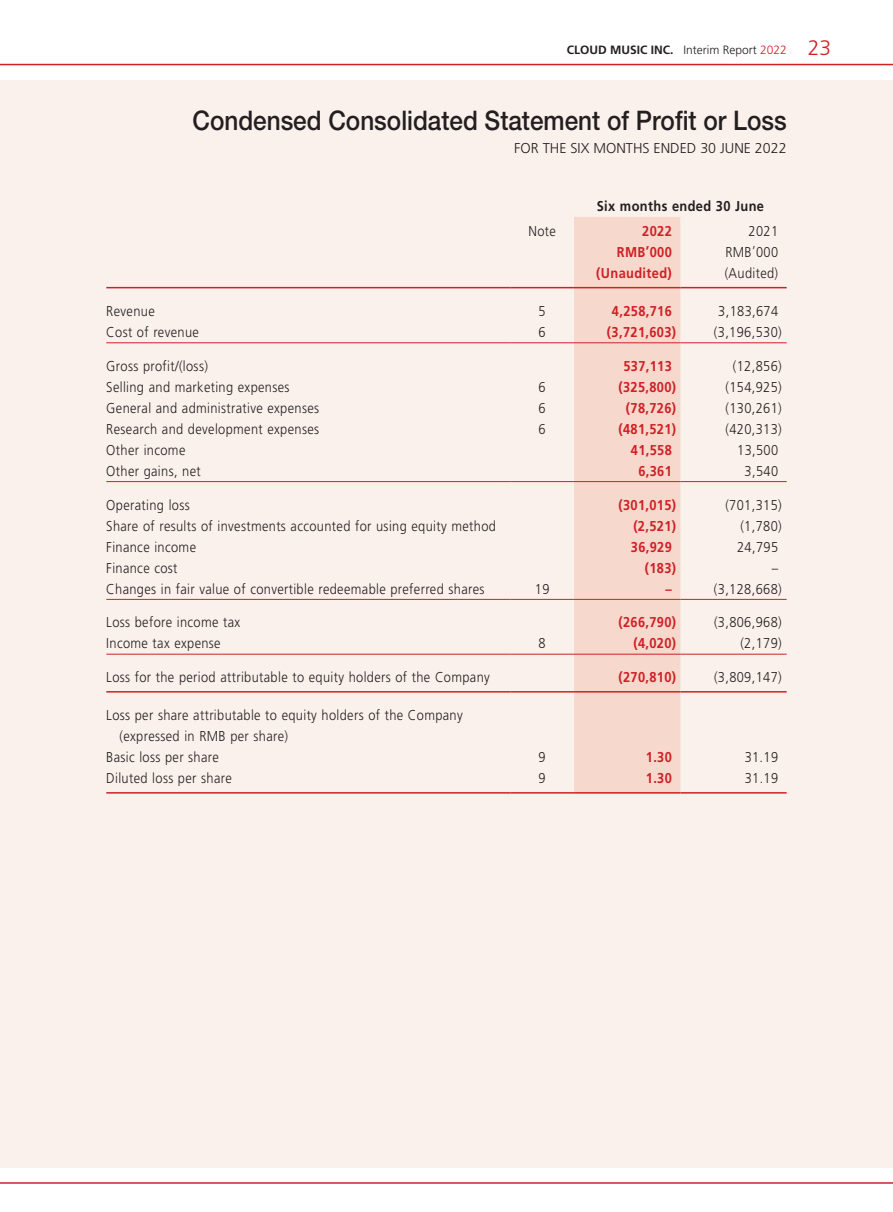
<style>
.page{position:relative;width:893px;height:1212px;background:#fff}
.page>*{position:absolute;margin:0;border:0;box-sizing:border-box;transform-origin:0 0}
.t1{font:500 27px "Helvetica Neue LT Std";color:#231f20;scale:.9 1}
.t2{font:300 21px "Frutiger LT Std";color:#cf2026}
.t3{font:300 14.25px "Frutiger LT Std";letter-spacing:.03em;color:#231f20;scale:.9 1}
.t4{font:700 14.25px "Frutiger LT Std";letter-spacing:.03em;color:#cf2026;scale:.9 1}
.t5{font:300 14.25px "Frutiger LT Std";color:#231f20}
.t6{font:700 14.25px "Frutiger LT Std";letter-spacing:.03em;color:#231f20;scale:.9 1}
.t7{font:700 12px "Frutiger LT Std";color:#231f20}
.s1{font-weight:300}
.s2{font-weight:300;color:#cf2026}
</style>
<div class="page">
<hr style="left:0;top:1182px;width:893px;height:2px;background:#cf2026">
<hr style="left:0;top:64px;width:893px;height:1px;background:#cf2026">
<div style="left:0;top:80px;width:893px;height:1087px;background:#faf1ec"></div>
<div style="left:574px;top:217px;width:106px;height:575px;background:#f6d9cc"></div>
<hr style="left:106px;top:287px;width:404px;height:1px;background:#cf2026">
<hr style="left:510px;top:287px;width:64px;height:1px;background:#cf2026">
<hr style="left:574px;top:287px;width:106px;height:1px;background:#cf2026">
<hr style="left:680px;top:287px;width:107px;height:1px;background:#cf2026">
<hr style="left:106px;top:342px;width:404px;height:1px;background:#cf2026">
<hr style="left:510px;top:342px;width:64px;height:1px;background:#cf2026">
<hr style="left:574px;top:342px;width:106px;height:1px;background:#cf2026">
<hr style="left:680px;top:342px;width:107px;height:1px;background:#cf2026">
<hr style="left:106px;top:481px;width:404px;height:1px;background:#cf2026">
<hr style="left:510px;top:481px;width:64px;height:1px;background:#cf2026">
<hr style="left:574px;top:481px;width:106px;height:1px;background:#cf2026">
<hr style="left:680px;top:481px;width:107px;height:1px;background:#cf2026">
<hr style="left:106px;top:599px;width:404px;height:1px;background:#cf2026">
<hr style="left:510px;top:599px;width:64px;height:1px;background:#cf2026">
<hr style="left:574px;top:599px;width:106px;height:1px;background:#cf2026">
<hr style="left:680px;top:599px;width:107px;height:1px;background:#cf2026">
<hr style="left:106px;top:654px;width:404px;height:1px;background:#cf2026">
<hr style="left:510px;top:654px;width:64px;height:1px;background:#cf2026">
<hr style="left:574px;top:654px;width:106px;height:1px;background:#cf2026">
<hr style="left:680px;top:654px;width:107px;height:1px;background:#cf2026">
<hr style="left:106px;top:691px;width:404px;height:1px;background:#cf2026">
<hr style="left:510px;top:691px;width:64px;height:1px;background:#cf2026">
<hr style="left:574px;top:691px;width:106px;height:1px;background:#cf2026">
<hr style="left:680px;top:691px;width:107px;height:1px;background:#cf2026">
<hr style="left:106px;top:792px;width:404px;height:1px;background:#cf2026">
<hr style="left:510px;top:792px;width:64px;height:1px;background:#cf2026">
<hr style="left:574px;top:792px;width:106px;height:1px;background:#cf2026">
<hr style="left:680px;top:792px;width:107px;height:1px;background:#cf2026">
<p class="t7" style="left:567px;top:42px;width:222px">CLOUD MUSIC INC. <span class="s1">Interim Report</span> <span class="s2">2022</span></p>
<h1 class="t1" style="left:192px;top:105px;width:662px">Condensed Consolidated Statement of Profit or Loss</h1>
<p class="t5" style="left:514px;top:140px;width:274px">FOR THE SIX MONTHS ENDED 30 JUNE 2022</p>
<p class="t6" style="left:597px;top:197px;width:187px">Six months ended 30 June</p>
<p class="t3" style="left:528px;top:223px;width:32px">Note</p>
<p class="t4" style="left:642px;top:223px;width:34px">2022</p>
<p class="t3" style="left:749px;top:223px;width:34px">2021</p>
<p class="t4" style="left:617px;top:244px;width:62px">RMB’000</p>
<p class="t3" style="left:725px;top:244px;width:60px">RMB’000</p>
<p class="t4" style="left:596px;top:265px;width:85px">(Unaudited)</p>
<p class="t3" style="left:725px;top:265px;width:61px">(Audited)</p>
<p class="t3" style="left:106px;top:303px;width:55px">Revenue</p>
<p class="t3" style="left:539px;top:303px;width:9px">5</p>
<p class="t4" style="left:612px;top:303px;width:68px">4,258,716</p>
<p class="t3" style="left:718px;top:303px;width:68px">3,183,674</p>
<p class="t3" style="left:106px;top:324px;width:104px">Cost of revenue</p>
<p class="t3" style="left:539px;top:324px;width:9px">6</p>
<p class="t4" style="left:607px;top:324px;width:78px">(3,721,603)</p>
<p class="t3" style="left:714px;top:324px;width:77px">(3,196,530)</p>
<p class="t3" style="left:106px;top:358px;width:114px">Gross profit/(loss)</p>
<p class="t4" style="left:623px;top:357px;width:55px">537,113</p>
<p class="t3" style="left:733px;top:358px;width:56px">(12,856)</p>
<p class="t3" style="left:106px;top:379px;width:205px">Selling and marketing expenses</p>
<p class="t3" style="left:539px;top:379px;width:9px">6</p>
<p class="t4" style="left:618px;top:379px;width:66px">(325,800)</p>
<p class="t3" style="left:725px;top:379px;width:64px">(154,925)</p>
<p class="t3" style="left:106px;top:400px;width:238px">General and administrative expenses</p>
<p class="t3" style="left:539px;top:400px;width:9px">6</p>
<p class="t4" style="left:626px;top:400px;width:57px">(78,726)</p>
<p class="t3" style="left:725px;top:400px;width:64px">(130,261)</p>
<p class="t3" style="left:106px;top:421px;width:238px">Research and development expenses</p>
<p class="t3" style="left:539px;top:421px;width:9px">6</p>
<p class="t4" style="left:618px;top:421px;width:66px">(481,521)</p>
<p class="t3" style="left:725px;top:421px;width:64px">(420,313)</p>
<p class="t3" style="left:106px;top:442px;width:89px">Other income</p>
<p class="t4" style="left:631px;top:442px;width:47px">41,558</p>
<p class="t3" style="left:737px;top:442px;width:47px">13,500</p>
<p class="t3" style="left:106px;top:463px;width:106px">Other gains, net</p>
<p class="t4" style="left:638px;top:463px;width:39px">6,361</p>
<p class="t3" style="left:745px;top:463px;width:39px">3,540</p>
<p class="t3" style="left:106px;top:497px;width:94px">Operating loss</p>
<p class="t4" style="left:618px;top:496px;width:66px">(301,015)</p>
<p class="t3" style="left:725px;top:497px;width:64px">(701,315)</p>
<p class="t3" style="left:106px;top:518px;width:434px">Share of results of investments accounted for using equity method</p>
<p class="t4" style="left:633px;top:517px;width:49px">(2,521)</p>
<p class="t3" style="left:740px;top:518px;width:47px">(1,780)</p>
<p class="t3" style="left:106px;top:539px;width:101px">Finance income</p>
<p class="t4" style="left:631px;top:538px;width:47px">36,929</p>
<p class="t3" style="left:737px;top:539px;width:47px">24,795</p>
<p class="t3" style="left:106px;top:560px;width:81px">Finance cost</p>
<p class="t4" style="left:645px;top:559px;width:36px">(183)</p>
<p class="t3" style="left:772px;top:560px;width:9px">–</p>
<p class="t3" style="left:106px;top:581px;width:422px">Changes in fair value of convertible redeemable preferred shares</p>
<p class="t3" style="left:535px;top:581px;width:18px">19</p>
<p class="t4" style="left:665px;top:580px;width:9px">–</p>
<p class="t3" style="left:714px;top:581px;width:77px">(3,128,668)</p>
<p class="t3" style="left:106px;top:614px;width:150px">Loss before income tax</p>
<p class="t4" style="left:618px;top:614px;width:66px">(266,790)</p>
<p class="t3" style="left:714px;top:614px;width:77px">(3,806,968)</p>
<p class="t3" style="left:106px;top:635px;width:129px">Income tax expense</p>
<p class="t3" style="left:539px;top:635px;width:9px">8</p>
<p class="t4" style="left:633px;top:635px;width:49px">(4,020)</p>
<p class="t3" style="left:740px;top:635px;width:47px">(2,179)</p>
<p class="t3" style="left:106px;top:669px;width:428px">Loss for the period attributable to equity holders of the Company</p>
<p class="t4" style="left:618px;top:669px;width:66px">(270,810)</p>
<p class="t3" style="left:714px;top:669px;width:77px">(3,809,147)</p>
<p class="t3" style="left:106px;top:707px;width:398px">Loss per share attributable to equity holders of the Company</p>
<p class="t3" style="left:119px;top:728px;width:189px">(expressed in RMB per share)</p>
<p class="t3" style="left:106px;top:749px;width:127px">Basic loss per share</p>
<p class="t3" style="left:539px;top:749px;width:9px">9</p>
<p class="t4" style="left:646px;top:749px;width:30px">1.30</p>
<p class="t3" style="left:745px;top:749px;width:39px">31.19</p>
<p class="t3" style="left:106px;top:770px;width:141px">Diluted loss per share</p>
<p class="t3" style="left:539px;top:770px;width:9px">9</p>
<p class="t4" style="left:646px;top:770px;width:30px">1.30</p>
<p class="t3" style="left:745px;top:770px;width:39px">31.19</p>
<h2 class="t2" style="left:808px;top:36px;width:25px">23</h2>
</div>
